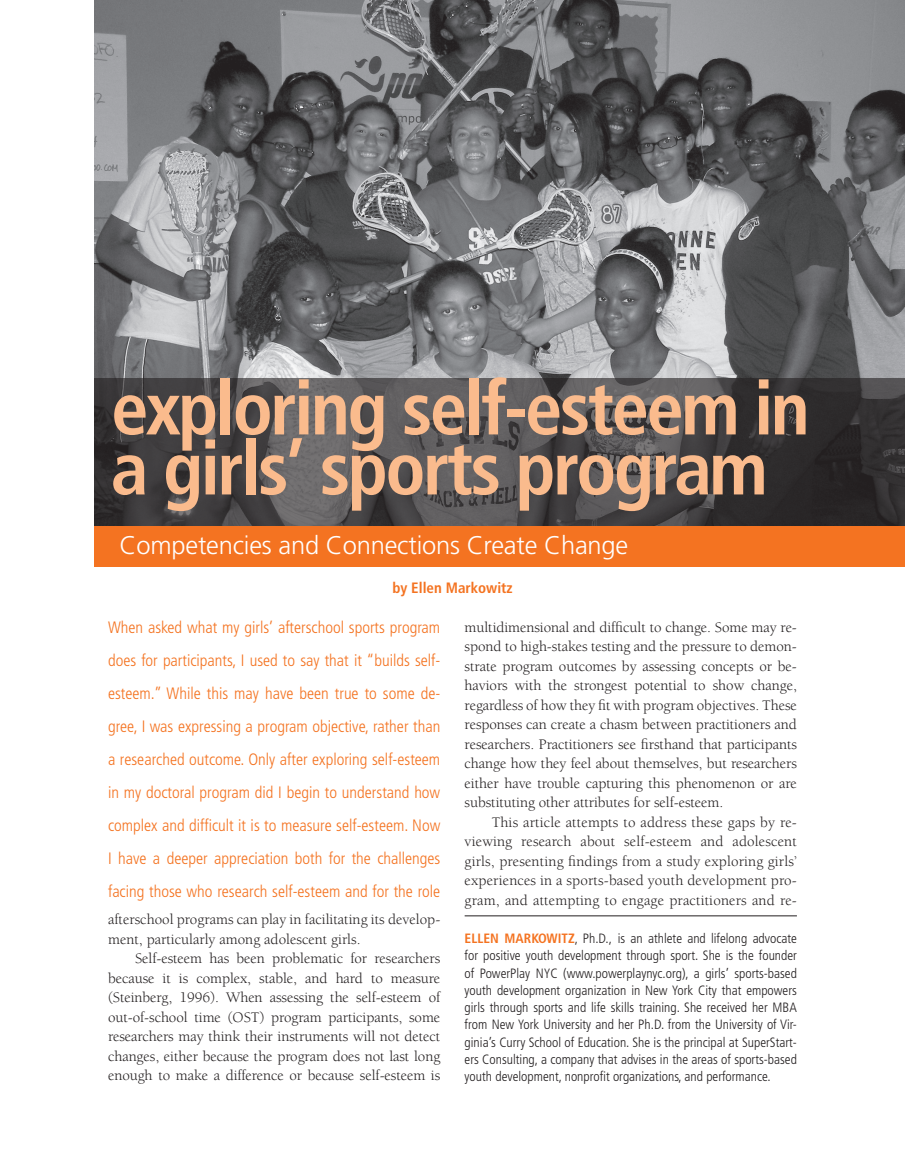
<style>
.page{position:relative;width:905px;height:1175px;background:#fff}
.page>*{position:absolute;margin:0;border:0;box-sizing:border-box;transform-origin:0 0}
.by_line{font:700 condensed 75px/60px "Frutiger";letter-spacing:-.035em;color:#fabb8d}
.title_subhead{font:300 25.5px "Frutiger";letter-spacing:-.01em;color:#fff}
.intro{font:300 condensed 16.5px/33px "Frutiger";color:#f47321;text-align:justify}
.body_text_with_inden{font:15px/19.5px "Berkeley";letter-spacing:-.005em;color:#231f20;text-align:justify}
.body_text_no_indent{font:15px/19.5px "Berkeley";color:#231f20}
.by_line-2{font:700 condensed 15px "Frutiger";color:#f47321}
.author_bio{font:300 condensed 13.5px/17.2px "Frutiger";color:#231f20;text-align:justify}
.s1{font-weight:700;color:#f47321}
</style>
<div class="page">
<img style="left:94px;top:0;width:810px;height:378px">
<hr style="left:464px;top:915px;width:332px;height:1px;background:#231f20">
<svg style="left:94px;top:378px;width:810px;height:148px;background:#494748"></svg>
<div style="left:94px;top:526px;width:810px;height:41px;background:#f47321"></div>
<p class="by_line" style="left:111px;top:378px;width:700px">exploring self-esteem in a girls’ sports program</p>
<p class="title_subhead" style="left:120px;top:531px;width:510px">Competencies and Connections Create Change</p>
<p class="by_line-2" style="left:392px;top:578px;width:122px">by Ellen Markowitz</p>
<p class="intro" style="left:108px;top:610px;width:334px">When asked what my girls’ afterschool sports program does for participants, I used to say that it “builds self&shy;esteem.” While this may have been true to some de&shy;gree, I was expressing a program objective, rather than a researched outcome. Only after exploring self-esteem in my doctoral program did I begin to understand how complex and difficult it is to measure self-esteem. Now I have a deeper appreciation both for the challenges facing those who research self-esteem and for the role</p>
<p class="body_text_no_indent" style="left:108px;top:910px;width:334px">afterschool programs can play in facilitating its develop&shy;ment, particularly among adolescent girls.</p>
<p class="body_text_with_inden" style="left:108px;top:949px;width:334px;text-indent:27px">Self-esteem has been problematic for researchers because it is complex, stable, and hard to measure (Steinberg, 1996). When assessing the self-esteem of out-of-school time (OST) program participants, some researchers may think their instruments will not detect changes, either because the program does not last long enough to make a difference or because self-esteem is</p>
<p class="body_text_with_inden" style="left:464px;top:617px;width:334px">multidimensional and difficult to change. Some may re&shy;spond to high-stakes testing and the pressure to demon&shy;strate program outcomes by assessing concepts or be&shy;haviors with the strongest potential to show change, regardless of how they fit with program objectives. These responses can create a chasm between practitioners and researchers. Practitioners see firsthand that participants change how they feel about themselves, but researchers either have trouble capturing this phenomenon or are substituting other attributes for self-esteem.</p>
<p class="body_text_with_inden" style="left:464px;top:812px;width:334px;text-indent:27px">This article attempts to address these gaps by re&shy;viewing research about self-esteem and adolescent girls, presenting findings from a study exploring girls’ experiences in a sports-based youth development pro&shy;gram, and attempting to engage practitioners and re-</p>
<p class="author_bio" style="left:464px;top:930px;width:334px"><span class="s1">ELLEN MARKOWITZ</span>, Ph.D., is an athlete and lifelong advocate for positive youth development through sport. She is the founder of PowerPlay NYC (www.powerplaynyc.org), a girls’ sports-based youth development organization in New York City that empowers girls through sports and life skills training. She received her MBA from New York University and her Ph.D. from the University of Vir&shy;ginia’s Curry School of Education. She is the principal at SuperStart&shy;ers Consulting, a company that advises in the areas of sports-based youth development, nonprofit organizations, and performance.</p>
</div>
